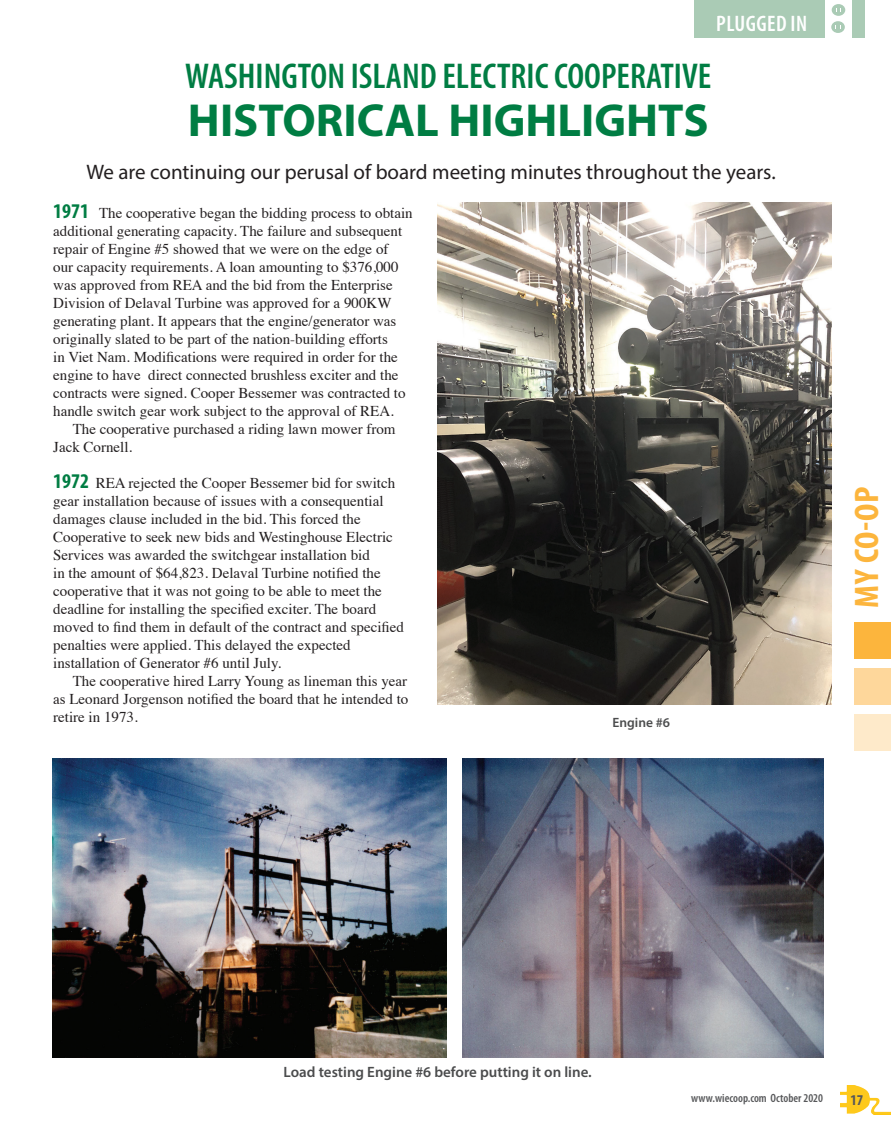
<style>
.page{position:relative;width:891px;height:1134px;background:#fff}
.page>*{position:absolute;margin:0;border:0;box-sizing:border-box;transform-origin:0 0}
.subheads{font:700 46.5px "Myriad Pro";color:#007d43}
.subheads-2{font:600 condensed 36px "Myriad Pro";color:#007d43}
.t1{font:700 condensed 34.2px "Myriad Pro";color:#fcb53d;scale:1.05 1}
.t2{font:600 condensed 22.5px "Myriad Pro";letter-spacing:.02em;color:#fff}
.subheads-3{font:21px "Myriad Pro";color:#231f20}
.subheads-4{font:15px/18px "Times";color:#231f20}
.subheads-5{font:600 15px "Myriad Pro";color:#4b4c4d}
.t3{font:700 condensed 15px "Myriad Pro";color:#57585a}
.subheads-6{font:600 13.5px "Myriad Pro";color:#4b4c4d}
.t4{font:600 condensed 12px "Myriad Pro";color:#57585a}
.s1{font-family:"Myriad Pro";font-weight:700;font-stretch:condensed;font-size:21px;color:#007d43}
</style>
<div class="page">
<div style="left:694px;top:0;width:170px;height:37px;background:#aacbb5"></div>
<div style="left:825px;top:0;width:27px;height:38px;background:#fff"></div>
<div style="left:832px;top:4px;width:13px;height:12px;background:#aacbb5;border-radius:50%"></div>
<div style="left:831px;top:21px;width:14px;height:12px;background:#aacbb5;border-radius:50%"></div>
<div style="left:854px;top:622px;width:37px;height:37px;background:#fcb53d"></div>
<div style="left:854px;top:668px;width:37px;height:37px;background:#fed79b"></div>
<div style="left:854px;top:714px;width:37px;height:37px;background:#feeaca"></div>
<img style="left:840px;top:1085px;width:51px;height:30px">
<img style="left:438px;top:202px;width:394px;height:503px">
<img style="left:52px;top:759px;width:395px;height:298px">
<img style="left:463px;top:759px;width:360px;height:298px">
<p class="t2" style="left:716px;top:9px;width:93px">PLUGGED IN</p>
<p class="subheads-2" style="left:185px;top:54px;width:528px">WASHINGTON ISLAND ELECTRIC COOPERATIVE</p>
<p class="subheads" style="left:188px;top:90px;width:522px">HISTORICAL HIGHLIGHTS</p>
<p class="subheads-3" style="left:86px;top:159px;width:691px">We are continuing our perusal of board meeting minutes throughout the years.</p>
<p class="subheads-4" style="left:53px;top:203px;width:361px"><span class="s1">1971</span> The cooperative began the bidding process to obtain additional generating capacity. The failure and subsequent repair of Engine #5 showed that we were on the edge of<br>our capacity requirements. A loan amounting to $376,000 was approved from REA and the bid from the Enterprise Division of Delaval Turbine was approved for a 900KW generating plant. It appears that the engine/generator was originally slated to be part of the nation-building efforts<br>in Viet Nam. Modifications were required in order for the engine to have direct connected brushless exciter and the contracts were signed. Cooper Bessemer was contracted to handle switch gear work subject to the approval of REA.</p>
<p class="subheads-4" style="left:53px;top:419px;width:344px;text-indent:20px">The cooperative purchased a riding lawn mower from<br>Jack Cornell.</p>
<p class="subheads-4" style="left:53px;top:473px;width:352px"><span class="s1">1972</span> REA rejected the Cooper Bessemer bid for switch gear installation because of issues with a consequential damages clause included in the bid. This forced the Cooperative to seek new bids and Westinghouse Electric Services was awarded the switchgear installation bid<br>in the amount of $64,823. Delaval Turbine notified the cooperative that it was not going to be able to meet the deadline for installing the specified exciter. The board moved to find them in default of the contract and specified penalties were applied. This delayed the expected installation of Generator #6 until July.</p>
<p class="subheads-4" style="left:53px;top:671px;width:357px;text-align:justify;text-indent:20px">The cooperative hired Larry Young as lineman this year as Leonard Jorgenson notified the board that he intended to retire in 1973.</p>
<p class="subheads-6" style="left:613px;top:713px;width:59px">Engine #6</p>
<p class="t1" style="left:845px;top:608px;width:117px;rotate:-90deg">MY CO-OP</p>
<p class="subheads-5" style="left:284px;top:1062px;width:310px">Load testing Engine #6 before putting it on line.</p>
<p class="t4" style="left:691px;top:1091px;width:133px">www.wiecoop.com October 2020</p>
<p class="t3" style="left:850px;top:1090px;width:14px">17</p>
</div>
